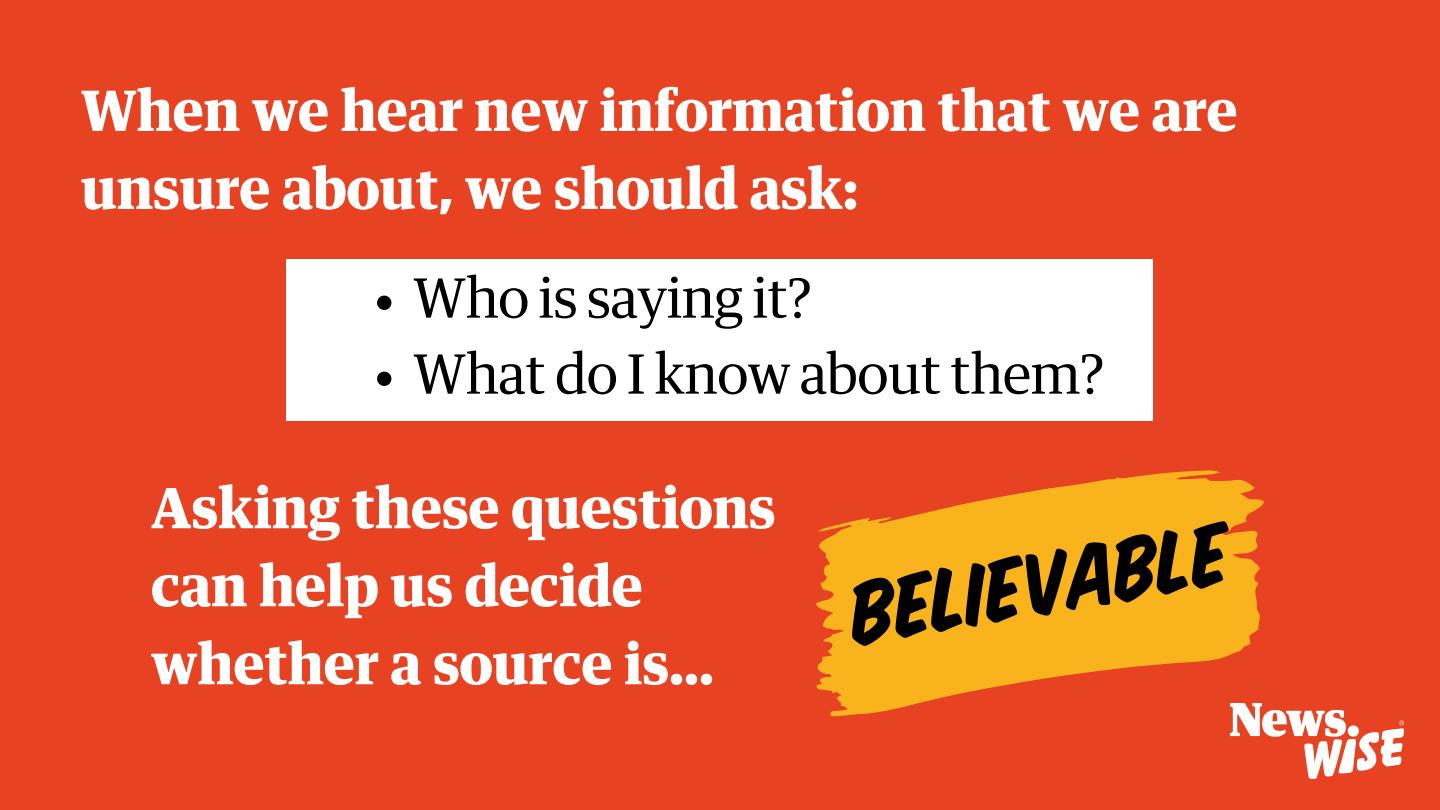
<style>
.page{position:relative;width:1440px;height:810px;background:#e74323}
.page>*{position:absolute;margin:0;border:0;box-sizing:border-box;transform-origin:0 0}
.t1{font:97.1px "House Slant";color:#000}
.t2{font:700 55.8px/78px "GH Guardian Headline";color:#fff}
.t3{font:54.3px "GH Guardian Headline";color:#000}
</style>
<div class="page">
<img style="left:1231px;top:709px;width:173px;height:70px">
<div style="left:286px;top:259px;width:867px;height:162px;background:#fff"></div>
<svg style="left:377px;top:296px;width:14px;height:14px"></svg>
<svg style="left:377px;top:372px;width:14px;height:14px"></svg>
<svg style="left:816px;top:470px;width:472px;height:256px;fill:#f9b31d"></svg>
<p class="t2" style="left:81px;top:75px;width:1158px">When we hear new information that we are unsure about, we should ask:</p>
<p class="t3" style="left:413px;top:274px;width:400px">Who is saying it?</p>
<h2 class="t3" style="left:413px;top:350px;width:692px">What do I know about them?</h2>
<p class="t2" style="left:151px;top:473px;width:626px">Asking these questions can help us decide whether a source is...</p>
<h1 class="t1" style="left:841px;top:559px;width:384px;rotate:-9deg">believable</h1>
</div>
